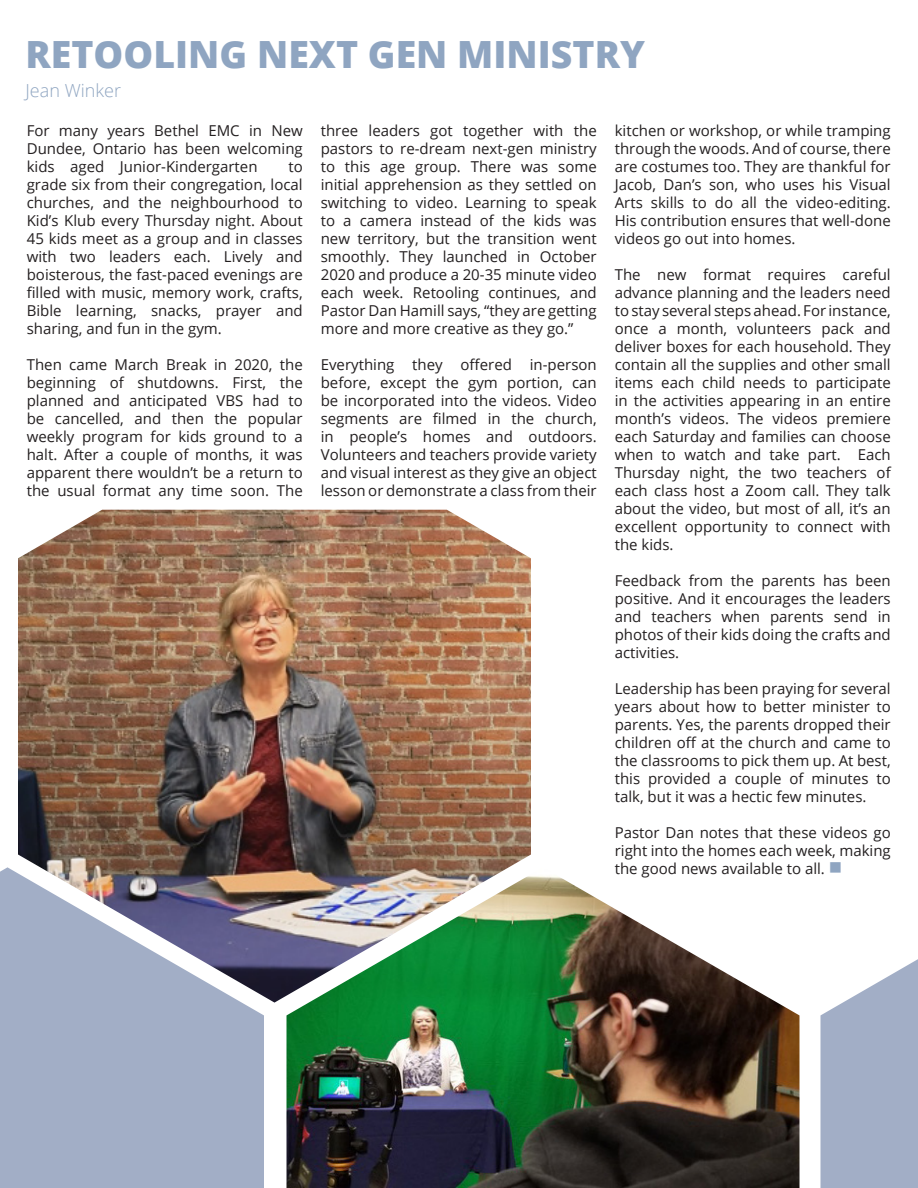
<style>
.page{position:relative;width:918px;height:1188px;background:#fff}
.page>*{position:absolute;margin:0;border:0;box-sizing:border-box;transform-origin:0 0}
.t1{font:800 37.5px "Open Sans";color:#8fa5c1}
.t2{font:300 18px "Open Sans";color:#8fa5c1}
.t3{font:15px/18px "Open Sans";color:#231f20;text-align:justify}
.s1{color:#8fa5c1}
</style>
<div class="page">
<img style="left:18px;top:510px;width:513px;height:493px">
<img style="left:286px;top:867px;width:514px;height:321px">
<svg style="left:0;top:867px;width:264px;height:321px;background:#9ea5bb"></svg>
<svg style="left:821px;top:959px;width:97px;height:229px;background:#adb7cd"></svg>
<p class="t1" style="left:26px;top:26px;width:621px">RETOOLING NEXT GEN MINISTRY</p>
<p class="t2" style="left:26px;top:78px;width:97px">Jean Winker</p>
<p class="t3" style="left:27px;top:121px;width:278px">For many years Bethel EMC in New Dundee, Ontario has been welcoming kids aged Junior-Kindergarten</p>
<p class="t3" style="left:27px;top:157px;width:278px;text-indent:262px">to grade six from their congregation, local churches, and the neighbourhood to Kid’s Klub every Thursday night. About 45 kids meet as a group and in classes with two leaders each. Lively and boisterous, the fast-paced evenings are filled with music, memory work, crafts, Bible learning, snacks, prayer and sharing, and fun in the gym.</p>
<p class="t3" style="left:27px;top:355px;width:278px">Then came March Break in 2020, the beginning of shutdowns. First, the planned and anticipated VBS had to be cancelled, and then the popular weekly program for kids ground to a halt. After a couple of months, it was apparent there wouldn’t be a return to the usual format any time soon. The</p>
<p class="t3" style="left:321px;top:121px;width:278px">three leaders got together with the pastors to re-dream next-gen ministry to this age group. There was some initial apprehension as they settled on switching to video. Learning to speak to a camera instead of the kids was new territory, but the transition went smoothly. They launched in October 2020 and produce a 20-35 minute video each week. Retooling continues, and Pastor Dan Hamill says, “they are getting more and more creative as they go.”</p>
<p class="t3" style="left:321px;top:355px;width:278px">Everything they offered in-person before, except the gym portion, can be incorporated into the videos. Video segments are filmed in the church, in people’s homes and outdoors.<br>Volunteers and teachers provide variety and visual interest as they give an object lesson or demonstrate a class from their</p>
<p class="t3" style="left:615px;top:121px;width:278px">kitchen or workshop, or while tramping through the woods. And of course, there are costumes too. They are thankful for Jacob, Dan’s son, who uses his Visual Arts skills to do all the video-editing.<br>His contribution ensures that well-done videos go out into homes.</p>
<p class="t3" style="left:615px;top:265px;width:278px">The new format requires careful advance planning and the leaders need to stay several steps ahead. For instance, once a month, volunteers pack and deliver boxes for each household. They contain all the supplies and other small items each child needs to participate in the activities appearing in an entire month’s videos. The videos premiere each Saturday and families can choose when to watch and take part. Each Thursday night, the two teachers of each class host a Zoom call. They talk about the video, but most of all, it’s an excellent opportunity to connect with the kids.</p>
<p class="t3" style="left:615px;top:571px;width:278px">Feedback from the parents has been positive. And it encourages the leaders and teachers when parents send in photos of their kids doing the crafts and activities.</p>
<p class="t3" style="left:615px;top:679px;width:278px">Leadership has been praying for several years about how to better minister to parents. Yes, the parents dropped their children off at the church and came to the classrooms to pick them up. At best, this provided a couple of minutes to talk, but it was a hectic few minutes.</p>
<p class="t3" style="left:615px;top:823px;width:278px">Pastor Dan notes that these videos go right into the homes each week, making the good news available to all. <span class="s1">■</span></p>
</div>
